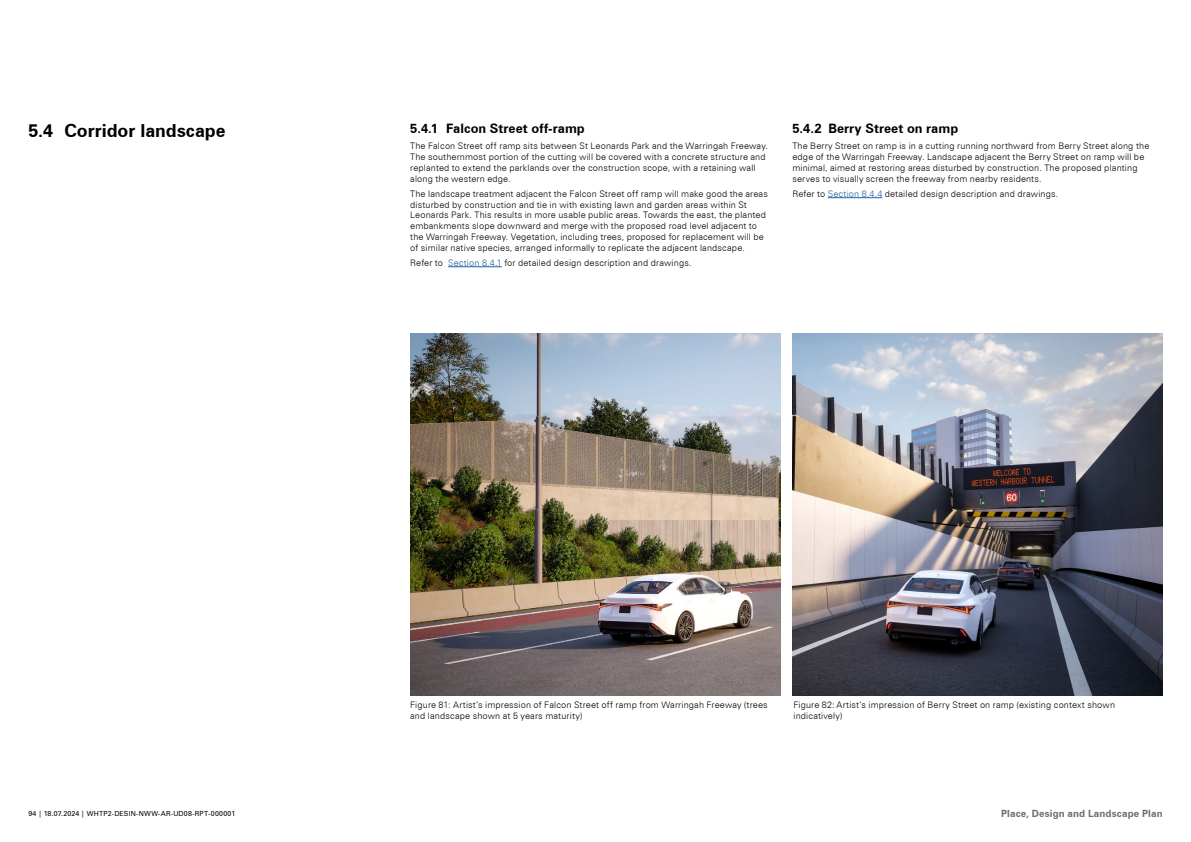
<style>
.page{position:relative;width:1191px;height:842px;background:#fff}
.page>*{position:absolute;margin:0;border:0;box-sizing:border-box;transform-origin:0 0}
.t1{font:700 18px "Zurich BT";color:#000}
.t2{font:700 13px "Zurich BT";letter-spacing:.005em;color:#000}
.t3{font:700 10px "Zurich BT";letter-spacing:.01em;color:#6d6e71}
.DI___04___Body{font:300 9px/10.8px "Zurich BT";letter-spacing:.015em;color:#000}
.t4{font:7px "Zurich BT";letter-spacing:.03em;color:#000}
.s1{color:#215e9e}
</style>
<div class="page">
<hr style="left:448px;top:267px;width:54px;height:1px;background:#215e9e">
<hr style="left:828px;top:197px;width:54px;height:1px;background:#215e9e">
<img style="left:410px;top:333px;width:370px;height:362px">
<img style="left:792px;top:333px;width:370px;height:362px">
<h2 class="t1" style="left:28px;top:119px;width:199px">5.4 Corridor landscape</h2>
<p class="t2" style="left:410px;top:120px;width:176px">5.4.1 Falcon Street off-ramp</p>
<p class="DI___04___Body" style="left:410px;top:141px;width:359px">The Falcon Street off ramp sits between St Leonards Park and the Warringah Freeway.<br>The southernmost portion of the cutting will be covered with a concrete structure and replanted to extend the parklands over the construction scope, with a retaining wall along the western edge.</p>
<p class="DI___04___Body" style="left:410px;top:188px;width:359px">The landscape treatment adjacent the Falcon Street off ramp will make good the areas disturbed by construction and tie in with existing lawn and garden areas within St Leonards Park. This results in more usable public areas. Towards the east, the planted embankments slope downward and merge with the proposed road level adjacent to the Warringah Freeway. Vegetation, including trees, proposed for replacement will be of similar native species, arranged informally to replicate the adjacent landscape.</p>
<p class="DI___04___Body" style="left:410px;top:257px;width:283px">Refer to <span class="s1">Section 8.4.1</span> for detailed design description and drawings.</p>
<p class="t2" style="left:792px;top:120px;width:167px">5.4.2 Berry Street on ramp</p>
<p class="DI___04___Body" style="left:792px;top:141px;width:358px">The Berry Street on ramp is in a cutting running northward from Berry Street along the edge of the Warringah Freeway. Landscape adjacent the Berry Street on ramp will be minimal, aimed at restoring areas disturbed by construction. The proposed planting serves to visually screen the freeway from nearby residents.</p>
<p class="DI___04___Body" style="left:792px;top:188px;width:267px">Refer to <span class="s1">Section 8.4.4</span> detailed design description and drawings.</p>
<p class="DI___04___Body" style="left:410px;top:699px;width:359px">Figure 81: Artist’s impression of Falcon Street off ramp from Warringah Freeway (trees and landscape shown at 5 years maturity)</p>
<p class="DI___04___Body" style="left:793px;top:699px;width:323px">Figure 82:Artist’s impression of Berry Street on ramp (existing context shown indicatively)</p>
<p class="t4" style="left:28px;top:809px;width:208px">94 | 18.07.2024 | WHTP2-DESIN-NWW-AR-UD08-RPT-000001</p>
<p class="t3" style="left:1001px;top:807px;width:163px">Place, Design and Landscape Plan</p>
</div>
